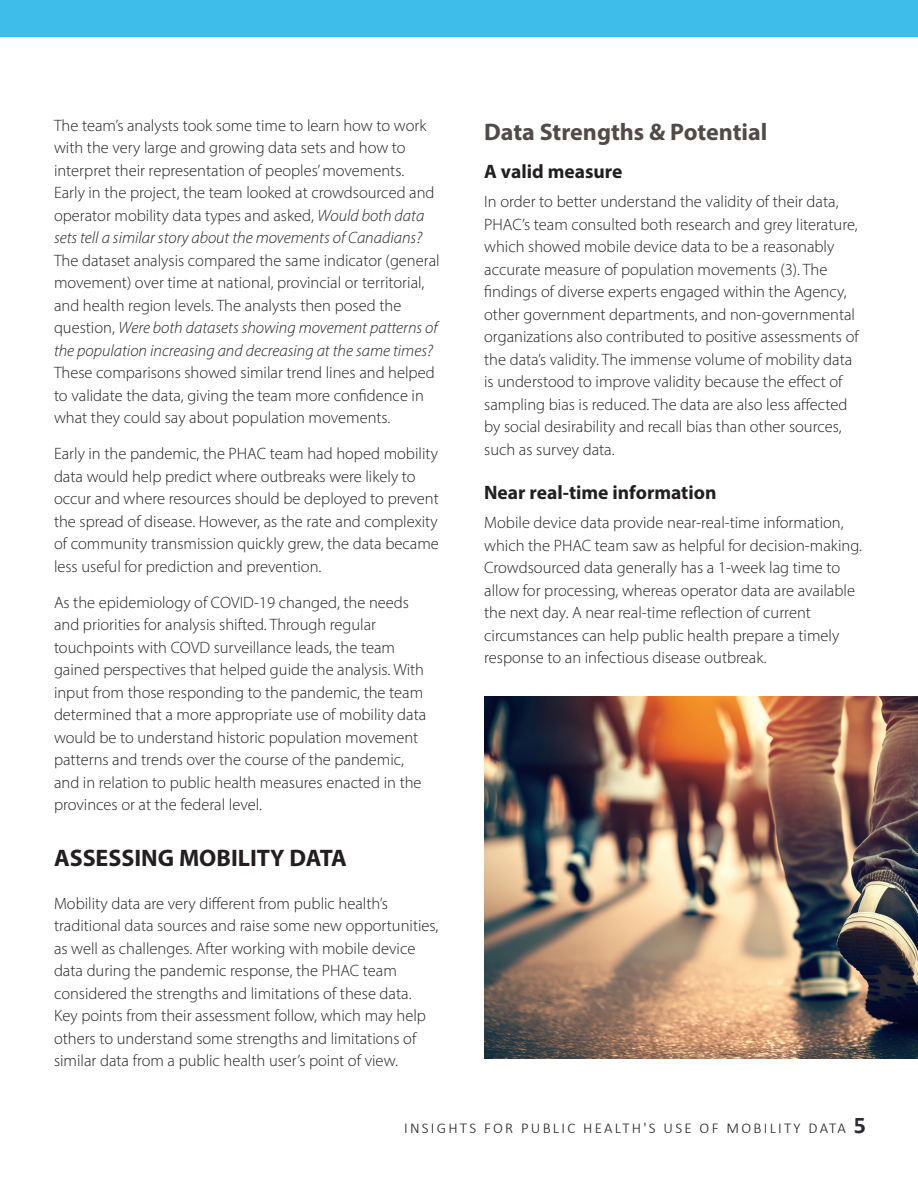
<style>
.page{position:relative;width:918px;height:1188px;background:#fff}
.page>*{position:absolute;margin:0;border:0;box-sizing:border-box;transform-origin:0 0}
.Subheading{font:700 24px "Myriad Pro";color:#524a47}
.Heading{font:700 24px "Myriad Pro";color:#231f20}
.Sub_Sub_Heading{font:700 19.5px "Myriad Pro";color:#231f20}
.Normal_Text{font:300 16.5px/22.5px "Myriad Pro";color:#231f20}
.t1{font:300 15px "Calibri";letter-spacing:.15em;color:#231f20}
.s1{font-style:italic}
.s2{font-weight:700;font-size:24px;color:#2d2837}
</style>
<div class="page">
<div style="left:0;top:0;width:918px;height:37px;background:#3ebdeb"></div>
<img style="left:485px;top:697px;width:433px;height:362px">
<p class="Normal_Text" style="left:54px;top:114px;width:387px">The team’s analysts took some time to learn how to work with the very large and growing data sets and how to interpret their representation of peoples’ movements.<br>Early in the project, the team looked at crowdsourced and operator mobility data types and asked, <span class="s1">Would both data sets tell a similar story about the movements of Canadians?<br></span>The dataset analysis compared the same indicator (general movement) over time at national, provincial or territorial, and health region levels. The analysts then posed the question, <span class="s1">Were both datasets showing movement patterns of the population increasing and decreasing at the same times?<br></span>These comparisons showed similar trend lines and helped to validate the data, giving the team more confidence in what they could say about population movements.</p>
<p class="Normal_Text" style="left:54px;top:443px;width:386px">Early in the pandemic, the PHAC team had hoped mobility data would help predict where outbreaks were likely to occur and where resources should be deployed to prevent the spread of disease. However, as the rate and complexity of community transmission quickly grew, the data became less useful for prediction and prevention.</p>
<p class="Normal_Text" style="left:54px;top:591px;width:374px">As the epidemiology of COVID-19 changed, the needs and priorities for analysis shifted. Through regular touchpoints with COVD surveillance leads, the team gained perspectives that helped guide the analysis. With input from those responding to the pandemic, the team determined that a more appropriate use of mobility data would be to understand historic population movement patterns and trends over the course of the pandemic, and in relation to public health measures enacted in the provinces or at the federal level.</p>
<p class="Heading" style="left:54px;top:842px;width:294px">ASSESSING MOBILITY DATA</p>
<p class="Normal_Text" style="left:54px;top:892px;width:386px">Mobility data are very different from public health’s traditional data sources and raise some new opportunities, as well as challenges. After working with mobile device data during the pandemic response, the PHAC team considered the strengths and limitations of these data.<br>Key points from their assessment follow, which may help others to understand some strengths and limitations of similar data from a public health user’s point of view.</p>
<p class="Subheading" style="left:484px;top:117px;width:285px">Data Strengths &amp; Potential</p>
<p class="Sub_Sub_Heading" style="left:484px;top:159px;width:140px">A valid measure</p>
<p class="Normal_Text" style="left:484px;top:190px;width:376px">In order to better understand the validity of their data, PHAC’s team consulted both research and grey literature, which showed mobile device data to be a reasonably accurate measure of population movements (3). The findings of diverse experts engaged within the Agency, other government departments, and non-governmental organizations also contributed to positive assessments of the data’s validity. The immense volume of mobility data is understood to improve validity because the effect of sampling bias is reduced. The data are also less affected by social desirability and recall bias than other sources, such as survey data.</p>
<p class="Sub_Sub_Heading" style="left:484px;top:480px;width:234px">Near real-time information</p>
<p class="Normal_Text" style="left:484px;top:511px;width:379px">Mobile device data provide near-real-time information, which the PHAC team saw as helpful for decision-making.<br>Crowdsourced data generally has a 1-week lag time to allow for processing, whereas operator data are available the next day. A near real-time reflection of current circumstances can help public health prepare a timely response to an infectious disease outbreak.</p>
<p class="t1" style="left:404px;top:1119px;width:464px">INSIGHTS FOR PUBLIC HEALTH'S USE OF MOBILITY DATA <span class="s2">5</span></p>
</div>
